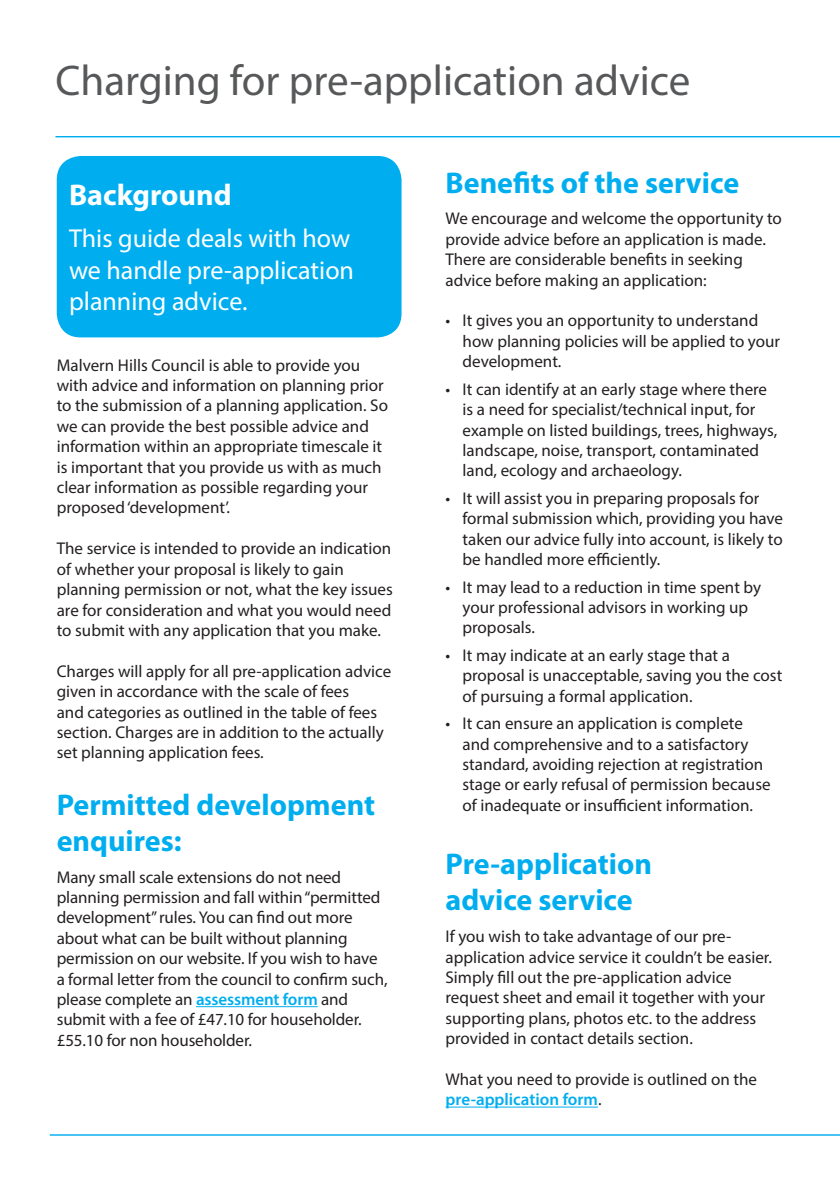
<style>
.page{position:relative;width:840px;height:1191px;background:#fff}
.page>*{position:absolute;margin:0;border:0;box-sizing:border-box;transform-origin:0 0}
.t1{font:43px "Myriad Pro";color:#57585a}
.t2{font:700 30px/36px "Myriad Pro";color:#00aeef}
.t3{font:700 30px "Myriad Pro";color:#fff}
.intro{font:26px/31.2px "Myriad Pro";color:#fff}
.Body_Text{font:17px/20.4px "Myriad Pro";color:#231f20}
.s1{font-weight:600;color:#00aeef}
</style>
<div class="page">
<hr style="left:55px;top:136px;width:784px;height:1px;background:#00aeef">
<hr style="left:50px;top:1134px;width:789px;height:1px;background:#00aeef">
<hr style="left:196px;top:1006px;width:121px;height:1px;background:#00aeef">
<hr style="left:445px;top:1106px;width:152px;height:1px;background:#00aeef">
<div style="left:57px;top:156px;width:344px;height:181px;background:#00aeef;border-radius:24px"></div>
<p class="t1" style="left:55px;top:54px;width:636px">Charging for pre-application advice</p>
<p class="t3" style="left:69px;top:175px;width:164px">Background</p>
<p class="intro" style="left:69px;top:223px;width:286px">This guide deals with how we handle pre-application planning advice.</p>
<p class="Body_Text" style="left:57px;top:354px;width:332px">Malvern Hills Council is able to provide you with advice and information on planning prior to the submission of a planning application. So we can provide the best possible advice and information within an appropriate timescale it is important that you provide us with as much clear information as possible regarding your proposed ‘development’.</p>
<p class="Body_Text" style="left:57px;top:538px;width:337px">The service is intended to provide an indication of whether your proposal is likely to gain planning permission or not, what the key issues are for consideration and what you would need to submit with any application that you make.</p>
<p class="Body_Text" style="left:57px;top:660px;width:336px">Charges will apply for all pre-application advice given in accordance with the scale of fees<br>and categories as outlined in the table of fees section. Charges are in addition to the actually set planning application fees.</p>
<p class="t2" style="left:57px;top:785px;width:319px">Permitted development enquires:</p>
<p class="Body_Text" style="left:57px;top:866px;width:332px">Many small scale extensions do not need planning permission and fall within “permitted development” rules. You can find out more about what can be built without planning permission on our website. If you wish to have a formal letter from the council to confirm such, please complete an <span class="s1">assessment form</span> and submit with a fee of £47.10 for householder. £55.10 for non householder.</p>
<p class="t2" style="left:445px;top:163px;width:295px">Benefits of the service</p>
<p class="Body_Text" style="left:445px;top:208px;width:338px">We encourage and welcome the opportunity to provide advice before an application is made.<br>There are considerable benefits in seeking advice before making an application:</p>
<p class="Body_Text" style="left:462px;top:310px;width:319px;text-indent:-17px">• It gives you an opportunity to understand how planning policies will be applied to your development.</p>
<p class="Body_Text" style="left:462px;top:378px;width:316px;text-indent:-17px">• It can identify at an early stage where there is a need for specialist/technical input, for example on listed buildings, trees, highways, landscape, noise, transport, contaminated land, ecology and archaeology.</p>
<p class="Body_Text" style="left:462px;top:488px;width:322px;text-indent:-17px">• It will assist you in preparing proposals for formal submission which, providing you have taken our advice fully into account, is likely to be handled more efficiently.</p>
<p class="Body_Text" style="left:462px;top:576px;width:300px;text-indent:-17px">• It may lead to a reduction in time spent by your professional advisors in working up proposals.</p>
<p class="Body_Text" style="left:462px;top:644px;width:321px;text-indent:-17px">• It may indicate at an early stage that a proposal is unacceptable, saving you the cost of pursuing a formal application.</p>
<p class="Body_Text" style="left:462px;top:713px;width:309px;text-indent:-17px">• It can ensure an application is complete and comprehensive and to a satisfactory standard, avoiding rejection at registration stage or early refusal of permission because of inadequate or insufficient information.</p>
<p class="t2" style="left:445px;top:845px;width:208px">Pre-application advice service</p>
<p class="Body_Text" style="left:445px;top:926px;width:328px">If you wish to take advantage of our pre&shy;application advice service it couldn’t be easier.<br>Simply fill out the pre-application advice request sheet and email it together with your supporting plans, photos etc. to the address provided in contact details section.</p>
<p class="Body_Text" style="left:445px;top:1068px;width:313px">What you need to provide is outlined on the <span class="s1">pre-application form</span>.</p>
</div>
